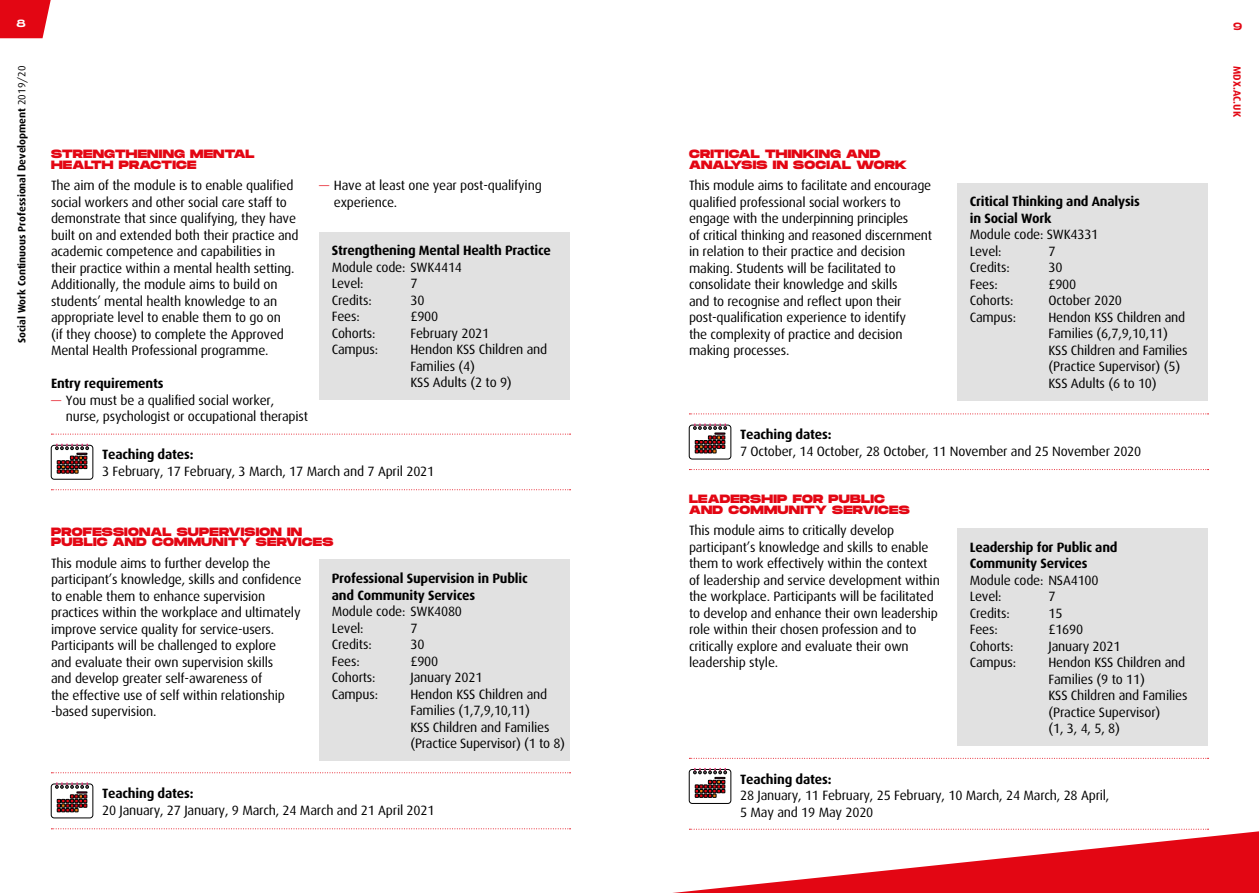
<style>
.page{position:relative;width:1259px;height:893px;background:#fff}
.page>*{position:absolute;margin:0;border:0;box-sizing:border-box;transform-origin:0 0}
._04_Headings_02{font:13.5px/16.5px "Dax";letter-spacing:-.015em;color:#000}
._07_Body_text{font:13.5px/16.5px "Dax";letter-spacing:-.015em;color:#000}
._07_Body_text-2{font:700 13.5px/16.5px "Dax";letter-spacing:-.015em;color:#000}
._04_Headings_02-2{font:800 12px/10.5px "Monument Extended";letter-spacing:.02em;color:#e30613}
.t1{font:700 10.5px "Dax";color:#000}
.t2{font:700 10.5px "Dax";color:#e30613}
.t3{font:10.5px "Monument Extended";color:#fff}
.t4{font:10.5px "Monument Extended";color:#e30613}
.s1{font-weight:400}
.s2{font-size:12.75px;color:#e30613}
.s3{font-weight:700}
</style>
<div class="page">
<div style="left:319px;top:232px;width:251px;height:168px;background:#e1e1e1"></div>
<div style="left:319px;top:559px;width:251px;height:202px;background:#e1e1e1"></div>
<div style="left:957px;top:183px;width:251px;height:218px;background:#e1e1e1"></div>
<div style="left:957px;top:528px;width:251px;height:218px;background:#e1e1e1"></div>
<svg style="left:51px;top:772px;width:519px;height:1px"></svg>
<svg style="left:51px;top:828px;width:519px;height:1px"></svg>
<svg style="left:51px;top:782px;width:42px;height:36px"></svg>
<svg style="left:689px;top:758px;width:519px;height:1px"></svg>
<svg style="left:673px;top:829px;width:586px;height:64px"></svg>
<svg style="left:689px;top:768px;width:42px;height:36px"></svg>
<svg style="left:689px;top:414px;width:519px;height:1px"></svg>
<svg style="left:689px;top:469px;width:519px;height:1px"></svg>
<svg style="left:689px;top:423px;width:42px;height:36px"></svg>
<svg style="left:51px;top:434px;width:519px;height:1px"></svg>
<svg style="left:51px;top:489px;width:519px;height:1px"></svg>
<svg style="left:51px;top:444px;width:42px;height:36px"></svg>
<svg style="left:0;top:0;width:51px;height:38px;background:#e51b27"></svg>
<p class="t3" style="left:17px;top:15px;width:11px">8</p>
<p class="t4" style="left:1233px;top:18px;width:11px">9</p>
<p class="t1" style="left:16px;top:343px;width:279px;rotate:-90deg">Social Work Continuous Professional Development <span class="s1">2019/20</span></p>
<p class="t2" style="left:1243px;top:66px;width:52px;rotate:90deg">MDX.AC.UK</p>
<p class="_04_Headings_02-2" style="left:51px;top:149px;width:205px">STRENGTHENING MENTAL<br>HEALTH PRACTICE</p>
<p class="_04_Headings_02-2" style="left:689px;top:149px;width:219px">CRITICAL THINKING AND<br>ANALYSIS IN SOCIAL WORK</p>
<p class="_04_Headings_02" style="left:51px;top:178px;width:249px">The aim of the module is to enable qualified social workers and other social care staff to demonstrate that since qualifying, they have built on and extended both their practice and academic competence and capabilities in their practice within a mental health setting.<br>Additionally, the module aims to build on students’ mental health knowledge to an appropriate level to enable them to go on<br>(if they choose) to complete the Approved Mental Health Professional programme.</p>
<p class="_07_Body_text-2" style="left:51px;top:376px;width:114px">Entry requirements</p>
<p class="_07_Body_text" style="left:66px;top:392px;width:244px;text-indent:-15px"><span class="s2">—</span> You must be a qualified social worker, nurse, psychologist or occupational therapist</p>
<p class="_07_Body_text" style="left:334px;top:178px;width:209px;text-indent:-15px"><span class="s2">—</span> Have at least one year post-qualifying experience.</p>
<p class="_04_Headings_02" style="left:689px;top:178px;width:245px">This module aims to facilitate and encourage qualified professional social workers to engage with the underpinning principles<br>of critical thinking and reasoned discernment in relation to their practice and decision making. Students will be facilitated to consolidate their knowledge and skills<br>and to recognise and reflect upon their post-qualification experience to identify<br>the complexity of practice and decision making processes.</p>
<p class="_07_Body_text-2" style="left:969px;top:193px;width:172px">Critical Thinking and Analysis in Social Work</p>
<p class="_07_Body_text" style="left:969px;top:227px;width:130px">Module code: SWK4331</p>
<p class="_07_Body_text" style="left:969px;top:243px;width:33px">Level:</p>
<p class="_07_Body_text" style="left:1048px;top:243px;width:9px">7</p>
<p class="_07_Body_text" style="left:969px;top:260px;width:41px">Credits:</p>
<p class="_07_Body_text" style="left:1048px;top:260px;width:16px">30</p>
<p class="_07_Body_text" style="left:969px;top:276px;width:29px">Fees:</p>
<p class="_07_Body_text" style="left:1048px;top:276px;width:29px">£900</p>
<p class="_07_Body_text" style="left:969px;top:293px;width:45px">Cohorts:</p>
<p class="_07_Body_text" style="left:1048px;top:293px;width:75px">October 2020</p>
<p class="_07_Body_text" style="left:969px;top:309px;width:48px">Campus:</p>
<p class="_07_Body_text" style="left:1048px;top:309px;width:140px">Hendon KSS Children and<br>Families (6,7,9,10,11)<br>KSS Children and Families (Practice Supervisor) (5)<br>KSS Adults (6 to 10)</p>
<p class="_07_Body_text-2" style="left:332px;top:242px;width:221px">Strengthening Mental Health Practice</p>
<p class="_07_Body_text" style="left:332px;top:259px;width:132px">Module code: SWK4414</p>
<p class="_07_Body_text" style="left:332px;top:275px;width:33px">Level:</p>
<p class="_07_Body_text" style="left:410px;top:275px;width:9px">7</p>
<p class="_07_Body_text" style="left:332px;top:292px;width:41px">Credits:</p>
<p class="_07_Body_text" style="left:410px;top:292px;width:16px">30</p>
<p class="_07_Body_text" style="left:332px;top:308px;width:29px">Fees:</p>
<p class="_07_Body_text" style="left:410px;top:308px;width:29px">£900</p>
<p class="_07_Body_text" style="left:332px;top:325px;width:45px">Cohorts:</p>
<p class="_07_Body_text" style="left:410px;top:325px;width:80px">February 2021</p>
<p class="_07_Body_text" style="left:332px;top:341px;width:48px">Campus:</p>
<p class="_07_Body_text" style="left:410px;top:341px;width:138px">Hendon KSS Children and<br>Families (4)</p>
<p class="_07_Body_text" style="left:410px;top:374px;width:103px">KSS Adults (2 to 9)</p>
<p class="_07_Body_text" style="left:102px;top:447px;width:334px"><span class="s3">Teaching dates:<br></span>3 February, 17 February, 3 March, 17 March and 7 April 2021</p>
<p class="_04_Headings_02-2" style="left:51px;top:526px;width:284px">PROFESSIONAL SUPERVISION IN<br>PUBLIC AND COMMUNITY SERVICES</p>
<p class="_04_Headings_02" style="left:51px;top:555px;width:252px">This module aims to further develop the participant’s knowledge, skills and confidence to enable them to enhance supervision practices within the workplace and ultimately improve service quality for service-users.</p>
<p class="_04_Headings_02" style="left:51px;top:637px;width:235px">Participants will be challenged to explore and evaluate their own supervision skills and develop greater self-awareness of<br>the effective use of self within relationship -based supervision.</p>
<p class="_07_Body_text-2" style="left:332px;top:570px;width:197px">Professional Supervision in Public and Community Services</p>
<p class="_07_Body_text" style="left:332px;top:603px;width:132px">Module code: SWK4080</p>
<p class="_07_Body_text" style="left:332px;top:620px;width:33px">Level:</p>
<p class="_07_Body_text" style="left:410px;top:620px;width:9px">7</p>
<p class="_07_Body_text" style="left:332px;top:636px;width:41px">Credits:</p>
<p class="_07_Body_text" style="left:410px;top:636px;width:16px">30</p>
<p class="_07_Body_text" style="left:332px;top:653px;width:29px">Fees:</p>
<p class="_07_Body_text" style="left:410px;top:653px;width:29px">£900</p>
<p class="_07_Body_text" style="left:332px;top:669px;width:45px">Cohorts:</p>
<p class="_07_Body_text" style="left:410px;top:669px;width:74px">January 2021</p>
<p class="_07_Body_text" style="left:332px;top:686px;width:48px">Campus:</p>
<p class="_07_Body_text" style="left:410px;top:686px;width:156px">Hendon KSS Children and<br>Families (1,7,9,10,11)<br>KSS Children and Families (Practice Supervisor) (1 to 8)</p>
<p class="_07_Body_text" style="left:102px;top:785px;width:334px"><span class="s3">Teaching dates:<br></span>20 January, 27 January, 9 March, 24 March and 21 April 2021</p>
<p class="_07_Body_text" style="left:740px;top:426px;width:403px"><span class="s3">Teaching dates:<br></span>7 October, 14 October, 28 October, 11 November and 25 November 2020</p>
<p class="_04_Headings_02-2" style="left:689px;top:493px;width:222px">LEADERSHIP FOR PUBLIC<br>AND COMMUNITY SERVICES</p>
<p class="_04_Headings_02" style="left:689px;top:522px;width:252px">This module aims to critically develop participant’s knowledge and skills to enable them to work effectively within the context of leadership and service development within the workplace. Participants will be facilitated to develop and enhance their own leadership role within their chosen profession and to critically explore and evaluate their own leadership style.</p>
<p class="_07_Body_text-2" style="left:969px;top:539px;width:149px">Leadership for Public and<br>Community Services</p>
<p class="_07_Body_text" style="left:969px;top:572px;width:130px">Module code: NSA4100</p>
<p class="_07_Body_text" style="left:969px;top:588px;width:33px">Level:</p>
<p class="_07_Body_text" style="left:1048px;top:588px;width:9px">7</p>
<p class="_07_Body_text" style="left:969px;top:605px;width:41px">Credits:</p>
<p class="_07_Body_text" style="left:1048px;top:605px;width:16px">15</p>
<p class="_07_Body_text" style="left:969px;top:621px;width:29px">Fees:</p>
<p class="_07_Body_text" style="left:1048px;top:621px;width:36px">£1690</p>
<p class="_07_Body_text" style="left:969px;top:638px;width:45px">Cohorts:</p>
<p class="_07_Body_text" style="left:1048px;top:638px;width:74px">January 2021</p>
<p class="_07_Body_text" style="left:969px;top:654px;width:48px">Campus:</p>
<p class="_07_Body_text" style="left:1048px;top:654px;width:140px">Hendon KSS Children and<br>Families (9 to 11)<br>KSS Children and Families (Practice Supervisor)<br>(1, 3, 4, 5, 8)</p>
<p class="_07_Body_text" style="left:740px;top:771px;width:371px"><span class="s3">Teaching dates:<br></span>28 January, 11 February, 25 February, 10 March, 24 March, 28 April,</p>
<p class="_07_Body_text" style="left:740px;top:804px;width:135px">5 May and 19 May 2020</p>
</div>
